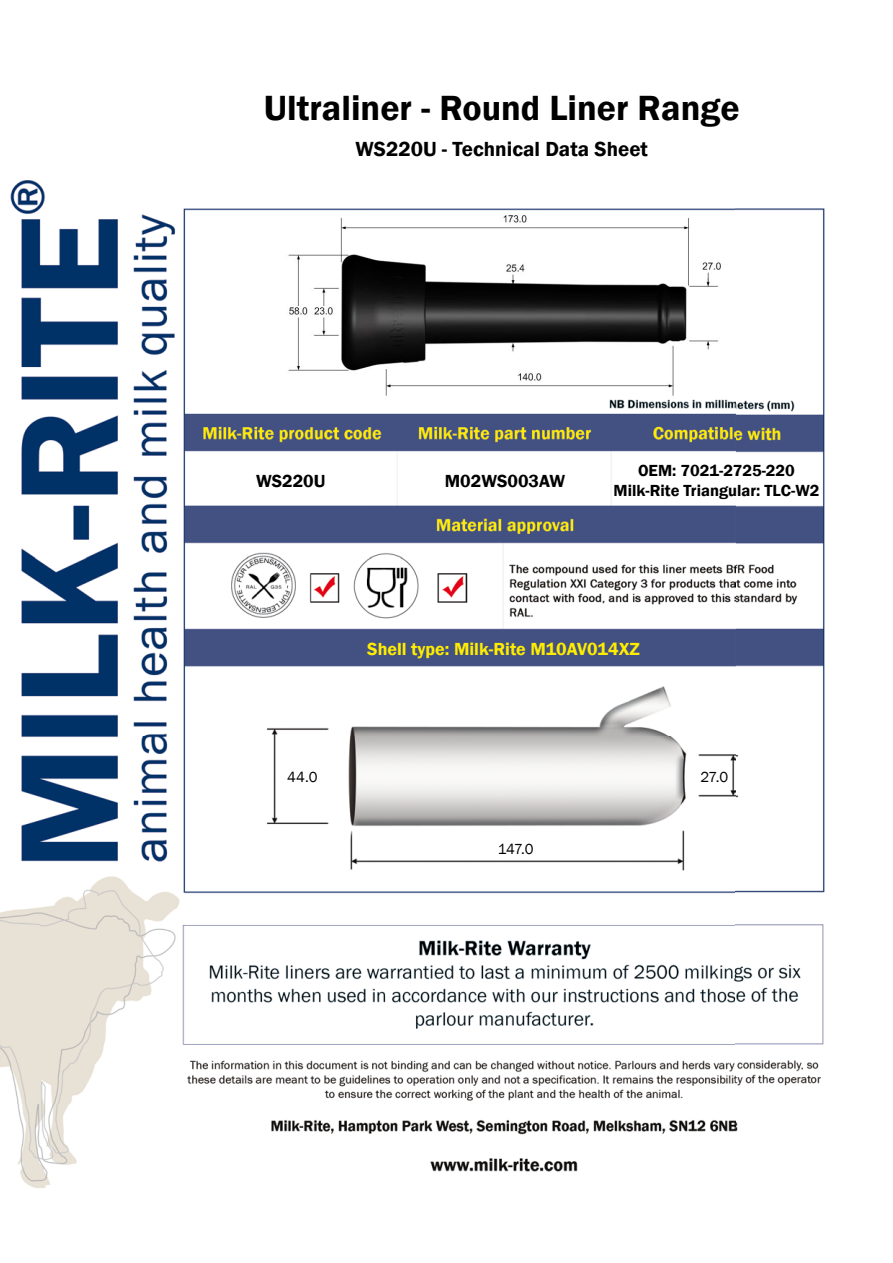
<style>
.page{position:relative;width:893px;height:1263px;background:#fff}
.page>*{position:absolute;margin:0;border:0;box-sizing:border-box;transform-origin:0 0}
.t1{font:600 36px "Franklin Gothic";color:#000}
.t2{font:600 21px "Franklin Gothic";color:#000}
.t3{font:600 18px "Franklin Gothic";color:#ffed00}
.t4{font:600 18px "Franklin Gothic";color:#000}
.t5{font:600 16.5px/19.8px "Franklin Gothic";color:#000;text-align:center}
.t6{font:15px "Franklin Gothic";letter-spacing:-.04em;color:#000}
</style>
<div class="page">
<img style="left:0;top:180px;width:825px;height:1008px">
<img style="left:287px;top:213px;width:436px;height:186px">
<h1 class="t1" style="left:264px;top:86px;width:477px">Ultraliner - Round Liner Range</h1>
<p class="t2" style="left:356px;top:136px;width:294px">WS220U - Technical Data Sheet</p>
<p class="t4" style="left:256px;top:469px;width:71px">WS220U</p>
<p class="t4" style="left:445px;top:469px;width:122px">M02WS003AW</p>
<p class="t5" style="left:614px;top:461px;width:207px">OEM: 7021-2725-220<br>Milk-Rite Triangular: TLC-W2</p>
<p class="t3" style="left:367px;top:638px;width:274px">Shell type: Milk-Rite M10AV014XZ</p>
<p class="t6" style="left:287px;top:767px;width:32px">44.0</p>
<p class="t6" style="left:700px;top:767px;width:29px">27.0</p>
<p class="t6" style="left:498px;top:839px;width:37px">147.0</p>
</div>
